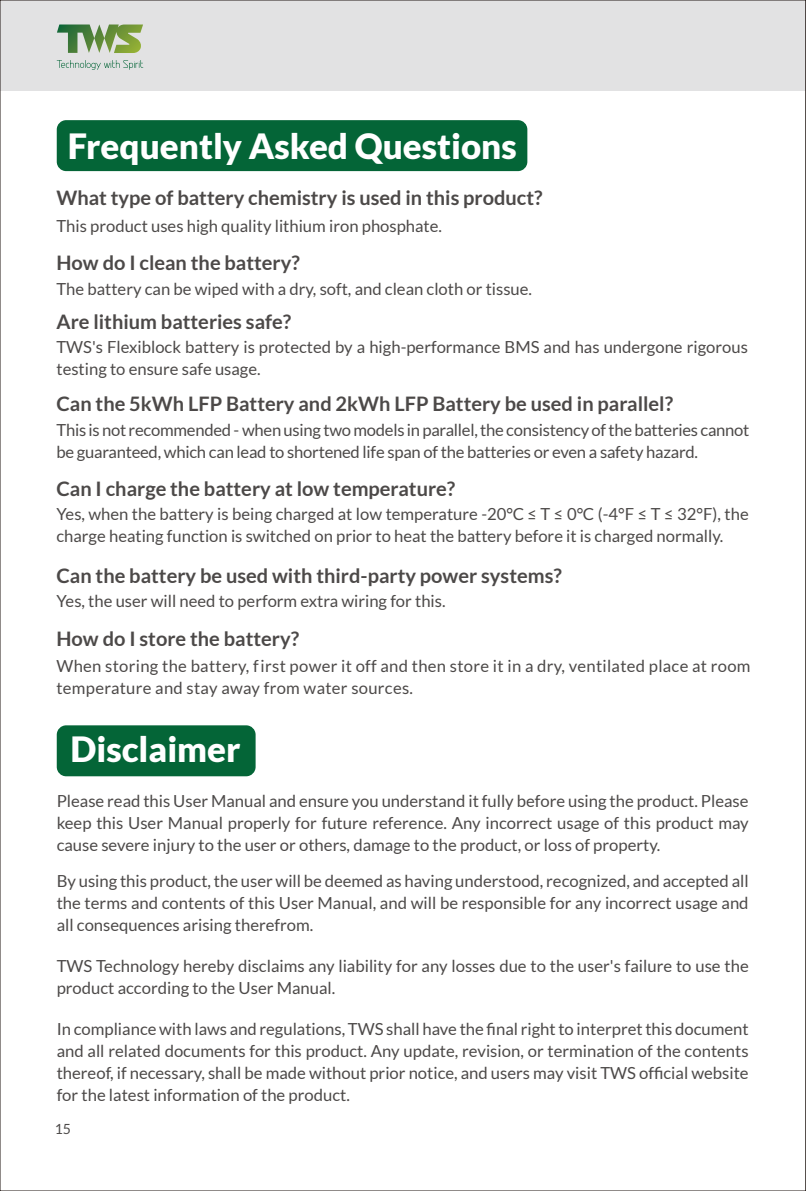
<style>
.page{position:relative;width:806px;height:1191px;background:#fff}
.page>*{position:absolute;margin:0;border:0;box-sizing:border-box;transform-origin:0 0}
.t1{font:900 34.8px "Lato";color:#fff}
.t2{font:700 20px "Lato";color:#4c4948}
.t3{font:16.6px/22px "Lato";color:#4c4948}
.t4{font:14px "Lato";color:#4c4948}
</style>
<div class="page">
<div style="left:57px;top:120px;width:470px;height:51px;background:#046537;border-radius:9px"></div>
<div style="left:57px;top:725px;width:198px;height:51px;background:#046537;border-radius:9px"></div>
<div style="left:0;top:0;width:805px;height:91px;background:#e2e2e3"></div>
<svg style="left:57px;top:24px;width:86px;height:29px"></svg>
<svg style="left:57px;top:60px;width:86px;height:10px"></svg>
<svg style="left:805px;top:0;width:1px;height:1191px"></svg>
<h1 class="t1" style="left:68px;top:126px;width:450px">Frequently Asked Questions</h1>
<p class="t2" style="left:56px;top:186px;width:487px">What type of battery chemistry is used in this product?</p>
<p class="t3" style="left:56px;top:214px;width:387px">This product uses high quality lithium iron phosphate.</p>
<p class="t2" style="left:56px;top:251px;width:245px">How do I clean the battery?</p>
<p class="t3" style="left:56px;top:278px;width:477px">The battery can be wiped with a dry, soft, and clean cloth or tissue.</p>
<p class="t2" style="left:56px;top:310px;width:236px">Are lithium batteries safe?</p>
<p class="t3" style="left:56px;top:336px;width:692px">TWS's Flexiblock battery is protected by a high-performance BMS and has undergone rigorous testing to ensure safe usage.</p>
<p class="t2" style="left:56px;top:392px;width:617px">Can the 5kWh LFP Battery and 2kWh LFP Battery be used in parallel?</p>
<p class="t3" style="left:56px;top:419px;width:694px">This is not recommended - when using two models in parallel, the consistency of the batteries cannot be guaranteed, which can lead to shortened life span of the batteries or even a safety hazard.</p>
<p class="t2" style="left:56px;top:477px;width:400px">Can I charge the battery at low temperature?</p>
<p class="t3" style="left:56px;top:503px;width:693px">Yes, when the battery is being charged at low temperature -20°C ≤ T ≤ 0°C (-4°F ≤ T ≤ 32°F), the charge heating function is switched on prior to heat the battery before it is charged normally.</p>
<p class="t2" style="left:56px;top:564px;width:506px">Can the battery be used with third-party power systems?</p>
<p class="t3" style="left:56px;top:590px;width:390px">Yes, the user will need to perform extra wiring for this.</p>
<p class="t2" style="left:56px;top:627px;width:244px">How do I store the battery?</p>
<p class="t3" style="left:56px;top:655px;width:695px">When storing the battery, f irst power it off and then store it in a dry, ventilated place at room temperature and stay away from water sources.</p>
<h1 class="t1" style="left:71px;top:729px;width:171px">Disclaimer</h1>
<p class="t3" style="left:57px;top:790px;width:693px;text-align:justify">Please read this User Manual and ensure you understand it fully before using the product. Please keep this User Manual properly for future reference. Any incorrect usage of this product may cause severe injury to the user or others, damage to the product, or loss of property.</p>
<p class="t3" style="left:57px;top:869px;width:693px;text-align:justify">By using this product, the user will be deemed as having understood, recognized, and accepted all the terms and contents of this User Manual, and will be responsible for any incorrect usage and all consequences arising therefrom.</p>
<p class="t3" style="left:57px;top:954px;width:693px">TWS Technology hereby disclaims any liability for any losses due to the user's failure to use the product according to the User Manual.</p>
<p class="t3" style="left:57px;top:1017px;width:693px;text-align:justify">In compliance with laws and regulations, TWS shall have the final right to interpret this document and all related documents for this product. Any update, revision, or termination of the contents thereof, if necessary, shall be made without prior notice, and users may visit TWS official website for the latest information of the product.</p>
<p class="t4" style="left:55px;top:1121px;width:18px">15</p>
</div>
